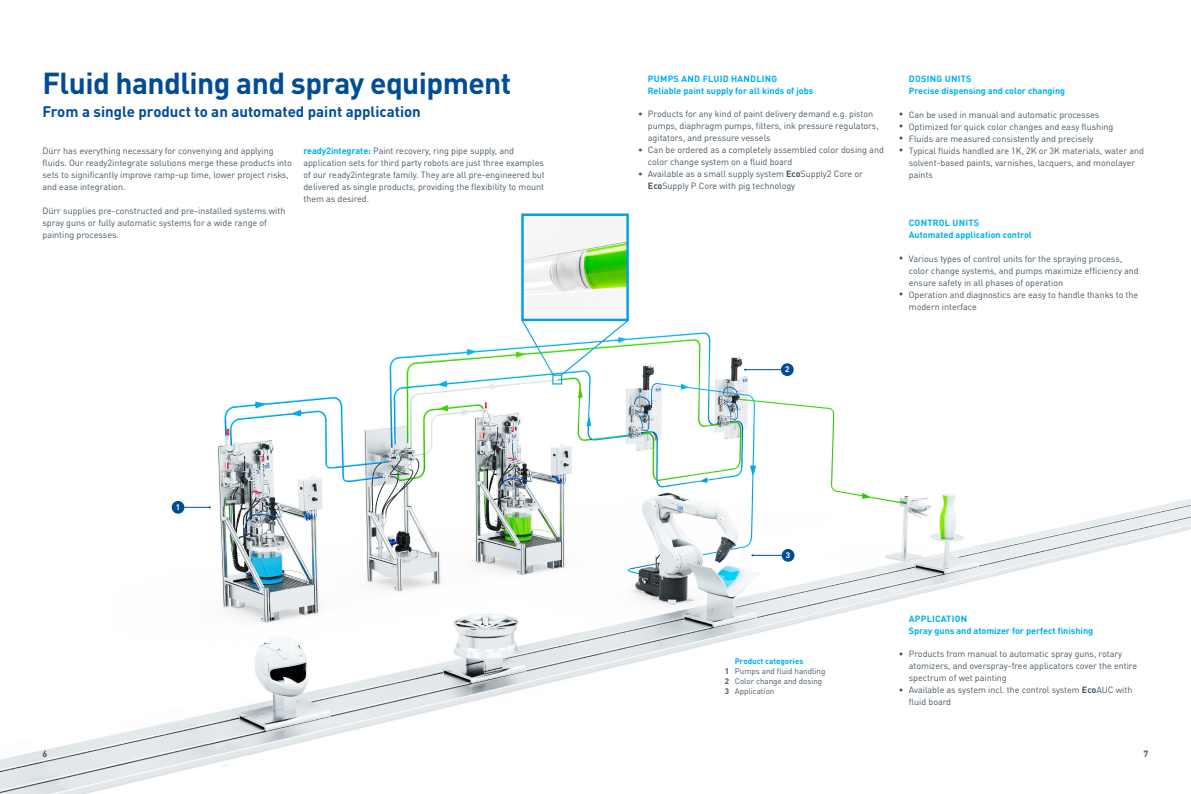
<style>
.page{position:relative;width:1191px;height:794px;background:#fff}
.page>*{position:absolute;margin:0;border:0;box-sizing:border-box;transform-origin:0 0}
.Headline_30pt{font:700 30px "DIN Pro";letter-spacing:-.02em;color:#014d95}
.Subheadline_15pt{font:700 15px "DIN Pro";color:#014d95}
.Copytext{font:9px/12px "DIN Pro";letter-spacing:-.005em;color:#465664}
.Copytext_Inner_Headline{font:700 9px/12px "DIN Pro";color:#00aeef}
.Copytext_Inner_Headline-2{font:700 9px "DIN Pro";letter-spacing:.03em;color:#00aeef}
.t1{font:700 9px "DIN Pro";color:#465664}
.Caption_small{font:8px "DIN Pro";color:#465664}
.Caption_small-2{font:700 8px "DIN Pro";color:#00aeef}
.Caption_Beigelung_Number{font:700 8px "DIN Pro";color:#fff}
.s1{font-weight:700;color:#00aeef}
.s2{font-weight:700}
</style>
<div class="page">
<img style="left:0;top:213px;width:1191px;height:581px">
<svg style="left:184px;top:506px;width:27px;height:2px"></svg>
<div style="left:172px;top:501px;width:12px;height:13px;background:#014d95;border-radius:50%"></div>
<hr style="left:745px;top:369px;width:36px;height:1px;background:#014d95">
<div style="left:781px;top:363px;width:12px;height:13px;background:#014d95;border-radius:50%"></div>
<hr style="left:752px;top:555px;width:30px;height:1px;background:#014d95">
<div style="left:781px;top:549px;width:13px;height:13px;background:#014d95;border-radius:50%"></div>
<p class="Headline_30pt" style="left:43px;top:58px;width:470px">Fluid handling and spray equipment</p>
<p class="Subheadline_15pt" style="left:43px;top:99px;width:380px">From a single product to an automated paint application</p>
<p class="Copytext" style="left:43px;top:143px;width:251px">Dürr has everything necessary for convenying and applying fluids. Our ready2integrate solutions merge these products into sets to significantly improve ramp-up time, lower project risks, and ease integration.</p>
<p class="Copytext" style="left:43px;top:203px;width:244px">Dürr supplies pre-constructed and pre-installed systems with spray guns or fully automatic systems for a wide range of painting processes.</p>
<p class="Copytext" style="left:303px;top:143px;width:243px"><span class="s1">ready2integrate:</span> Paint recovery, ring pipe supply, and application sets for third party robots are just three examples of our ready2integrate family. They are all pre-engineered but delivered as single products, providing the flexibility to mount them as desired.</p>
<p class="Caption_Beigelung_Number" style="left:176px;top:500px;width:6px">1</p>
<p class="Copytext_Inner_Headline-2" style="left:648px;top:71px;width:131px">PUMPS AND FLUID HANDLING</p>
<p class="Copytext_Inner_Headline" style="left:648px;top:83px;width:167px">Reliable paint supply for all kinds of jobs</p>
<p class="Copytext" style="left:648px;top:106px;width:232px;text-indent:-10px">∙ Products for any kind of paint delivery demand e.g. piston pumps, diaphragm pumps, filters, ink pressure regulators, agitators, and pressure vessels</p>
<p class="Copytext" style="left:648px;top:142px;width:237px;text-indent:-10px">∙ Can be ordered as a completely assembled color dosing and color change system on a fluid board</p>
<p class="Copytext" style="left:648px;top:166px;width:217px;text-indent:-10px">∙ Available as a small supply system <span class="s2">Eco</span>Supply2 Core or<br><span class="s2">Eco</span>Supply P Core with pig technology</p>
<p class="Copytext_Inner_Headline-2" style="left:909px;top:71px;width:64px">DOSING UNITS</p>
<p class="Copytext_Inner_Headline" style="left:909px;top:83px;width:158px">Precise dispensing and color changing</p>
<p class="Copytext" style="left:899px;top:107px;width:202px">∙ Can be used in manual and automatic processes</p>
<p class="Copytext" style="left:899px;top:119px;width:216px">∙ Optimized for quick color changes and easy flushing</p>
<p class="Copytext" style="left:899px;top:131px;width:196px">∙ Fluids are measured consistently and precisely</p>
<p class="Copytext" style="left:909px;top:143px;width:237px;text-indent:-10px">∙ Typical fluids handled are 1K, 2K or 3K materials, water and solvent-based paints, varnishes, lacquers, and monolayer paints</p>
<p class="Copytext_Inner_Headline" style="left:909px;top:215px;width:124px">CONTROL UNITS<br>Automated application control</p>
<p class="Copytext" style="left:909px;top:251px;width:231px;text-indent:-10px">∙ Various types of control units for the spraying process, color change systems, and pumps maximize efficiency and ensure safety in all phases of operation</p>
<p class="Copytext" style="left:909px;top:287px;width:231px;text-indent:-10px">∙ Operation and diagnostics are easy to handle thanks to the modern interface</p>
<p class="Caption_Beigelung_Number" style="left:785px;top:363px;width:6px">2</p>
<p class="Caption_Beigelung_Number" style="left:786px;top:548px;width:6px">3</p>
<p class="Caption_small-2" style="left:735px;top:654px;width:70px">Product categories</p>
<p class="Caption_small" style="left:725px;top:664px;width:102px"><span class="s2">1</span> Pumps and fluid handling</p>
<p class="Caption_small" style="left:725px;top:674px;width:99px"><span class="s2">2</span> Color change and dosing</p>
<p class="Caption_small" style="left:725px;top:684px;width:51px"><span class="s2">3</span> Application</p>
<p class="Copytext_Inner_Headline-2" style="left:909px;top:611px;width:60px">APPLICATION</p>
<p class="Copytext_Inner_Headline" style="left:909px;top:623px;width:186px">Spray guns and atomizer for perfect finishing</p>
<p class="Copytext" style="left:909px;top:646px;width:230px;text-indent:-10px">∙ Products from manual to automatic spray guns, rotary atomizers, and overspray-free applicators cover the entire spectrum of wet painting</p>
<p class="Copytext" style="left:909px;top:682px;width:225px;text-indent:-10px">∙ Available as system incl. the control system <span class="s2">Eco</span>AUC with fluid board</p>
<p class="t1" style="left:43px;top:746px;width:6px">6</p>
<p class="t1" style="left:1143px;top:746px;width:6px">7</p>
</div>
